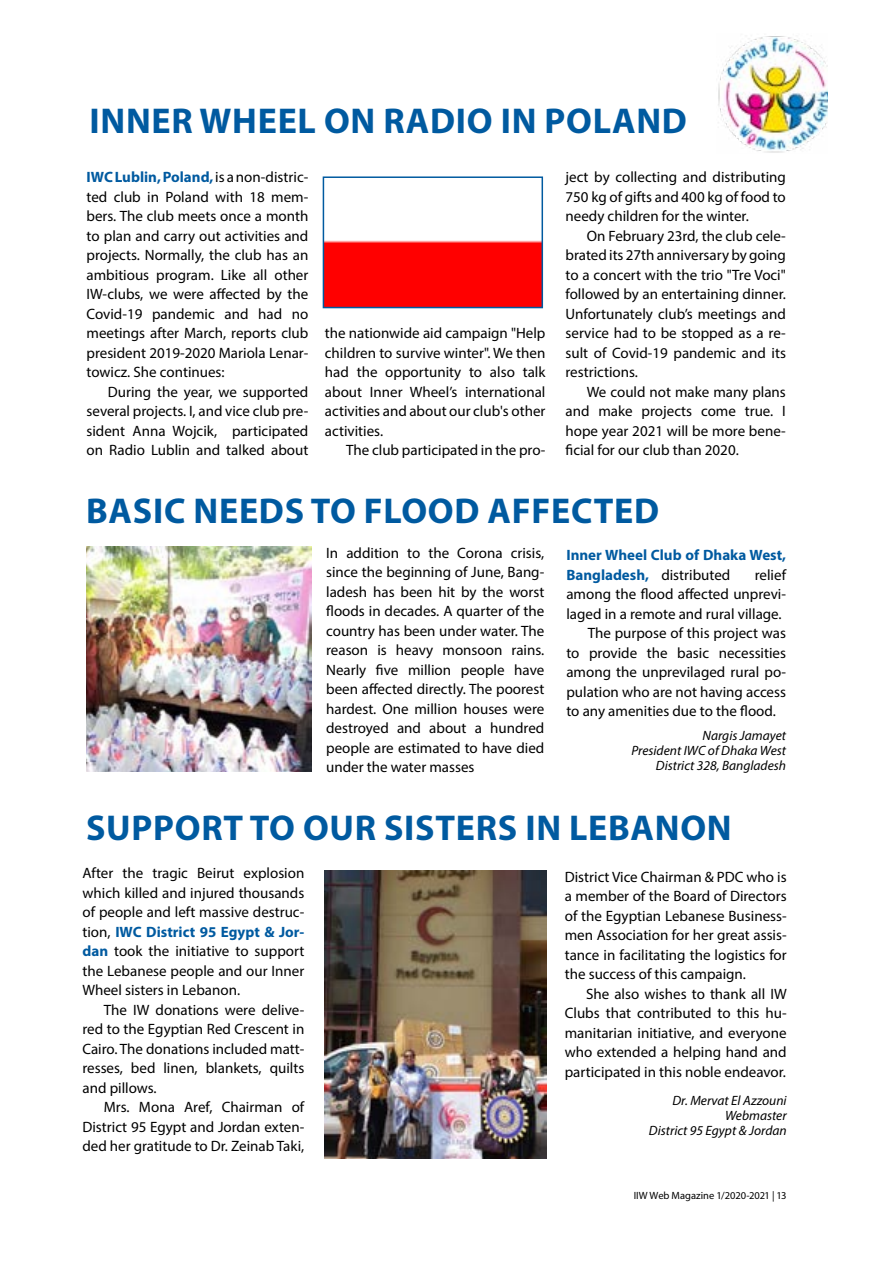
<style>
.page{position:relative;width:893px;height:1263px;background:#fff}
.page>*{position:absolute;margin:0;border:0;box-sizing:border-box;transform-origin:0 0}
.t1{font:700 36px "Myriad Pro";letter-spacing:.02em;color:#005aa0}
.t2{font:15px/19.5px "Myriad Pro";color:#000;text-align:justify}
.t3{font:700 15px/19.5px "Myriad Pro";color:#005aa0}
.t4{font:italic 13.5px/15px "Myriad Pro";color:#000;text-align:right}
.t5{font:10.5px "Myriad Pro";color:#000}
.s1{font-weight:700;color:#005aa0}
.s2{font-weight:400;color:#000}
</style>
<div class="page">
<img style="left:718px;top:36px;width:110px;height:117px">
<img style="left:87px;top:546px;width:224px;height:226px">
<img style="left:325px;top:870px;width:222px;height:289px">
<div style="left:326px;top:240px;width:214px;height:65px;background:#f00"></div>
<div style="left:323px;top:176px;width:220px;height:132px;border:2px solid #005aa0"></div>
<h1 class="t1" style="left:89px;top:98px;width:599px">INNER WHEEL ON RADIO IN POLAND</h1>
<p class="t2" style="left:87px;top:167px;width:223px"><span class="s1">IWC Lublin, Poland,</span> is a non-distric&shy;ted club in Poland with 18 mem&shy;bers. The club meets once a month to plan and carry out activities and projects. Normally, the club has an ambitious program. Like all other IW-clubs, we were affected by the Covid-19 pandemic and had no meetings after March, reports club president 2019-2020 Mariola Lenar&shy;towicz. She continues:</p>
<p class="t2" style="left:87px;top:382px;width:223px;text-indent:21px">During the year, we supported several projects. I, and vice club pre&shy;sident Anna Wojcik, participated on Radio Lublin and talked about</p>
<p class="t2" style="left:325px;top:323px;width:222px">the nationwide aid campaign "Help children to survive winter". We then had the opportunity to also talk about Inner Wheel’s international activities and about our club's other activities.</p>
<p class="t2" style="left:346px;top:440px;width:201px">The club participated in the pro-</p>
<p class="t2" style="left:566px;top:167px;width:222px">ject by collecting and distributing 750 kg of gifts and 400 kg of food to needy children for the winter.</p>
<p class="t2" style="left:565px;top:226px;width:222px;text-indent:21px">On February 23rd, the club cele&shy;brated its 27th anniversary by going to a concert with the trio "Tre Voci" followed by an entertaining dinner.<br>Unfortunately club’s meetings and service had to be stopped as a re&shy;sult of Covid-19 pandemic and its restrictions.</p>
<p class="t2" style="left:565px;top:382px;width:222px;text-indent:21px">We could not make many plans and make projects come true. I hope year 2021 will be more bene&shy;ficial for our club than 2020.</p>
<h1 class="t1" style="left:86px;top:487px;width:574px">BASIC NEEDS TO FLOOD AFFECTED</h1>
<p class="t2" style="left:326px;top:543px;width:220px">In addition to the Corona crisis, since the beginning of June, Bang&shy;ladesh has been hit by the worst floods in decades. A quarter of the country has been under water. The reason is heavy monsoon rains.<br>Nearly five million people have been affected directly. The poorest hardest. One million houses were destroyed and about a hundred people are estimated to have died under the water masses</p>
<p class="t3" style="left:566px;top:545px;width:221px">Inner Wheel Club of Dhaka West,<br>Bangladesh, <span class="s2">distributed</span></p>
<p class="t2" style="left:755px;top:565px;width:33px">relief</p>
<p class="t2" style="left:566px;top:584px;width:221px">among the flood affected unprevi-</p>
<p class="t2" style="left:566px;top:604px;width:217px">laged in a remote and rural village.</p>
<p class="t2" style="left:588px;top:623px;width:200px">The purpose of this project was</p>
<p class="t2" style="left:566px;top:643px;width:221px">to provide the basic necessities</p>
<p class="t2" style="left:566px;top:662px;width:221px">among the unprevilaged rural po-</p>
<p class="t2" style="left:566px;top:682px;width:221px">pulation who are not having access</p>
<p class="t2" style="left:566px;top:701px;width:211px">to any amenities due to the flood.</p>
<p class="t4" style="left:631px;top:728px;width:156px">Nargis Jamayet<br>President IWC of Dhaka West<br>District 328, Bangladesh</p>
<h1 class="t1" style="left:86px;top:805px;width:647px">SUPPORT TO OUR SISTERS IN LEBANON</h1>
<p class="t2" style="left:82px;top:863px;width:223px">After the tragic Beirut explosion which killed and injured thousands of people and left massive destruc&shy;tion, <span class="s1">IWC District 95 Egypt &amp; Jor&shy;dan</span> took the initiative to support the Lebanese people and our Inner Wheel sisters in Lebanon.</p>
<p class="t2" style="left:82px;top:1000px;width:223px;text-indent:21px">The IW donations were delive&shy;red to the Egyptian Red Crescent in Cairo. The donations included matt&shy;resses, bed linen, blankets, quilts and pillows.</p>
<p class="t2" style="left:82px;top:1097px;width:223px;text-indent:21px">Mrs. Mona Aref, Chairman of District 95 Egypt and Jordan exten&shy;ded her gratitude to Dr. Zeinab Taki,</p>
<p class="t2" style="left:565px;top:867px;width:223px">District Vice Chairman &amp; PDC who is a member of the Board of Directors of the Egyptian Lebanese Business&shy;men Association for her great assis&shy;tance in facilitating the logistics for the success of this campaign.</p>
<p class="t2" style="left:565px;top:984px;width:223px;text-indent:21px">She also wishes to thank all IW Clubs that contributed to this hu&shy;manitarian initiative, and everyone who extended a helping hand and participated in this noble endeavor.</p>
<p class="t4" style="left:649px;top:1092px;width:139px">Dr. Mervat El Azzouni<br>Webmaster<br>District 95 Egypt &amp; Jordan</p>
<p class="t5" style="left:634px;top:1188px;width:154px">IIW Web Magazine 1/2020-2021 | 13</p>
</div>
